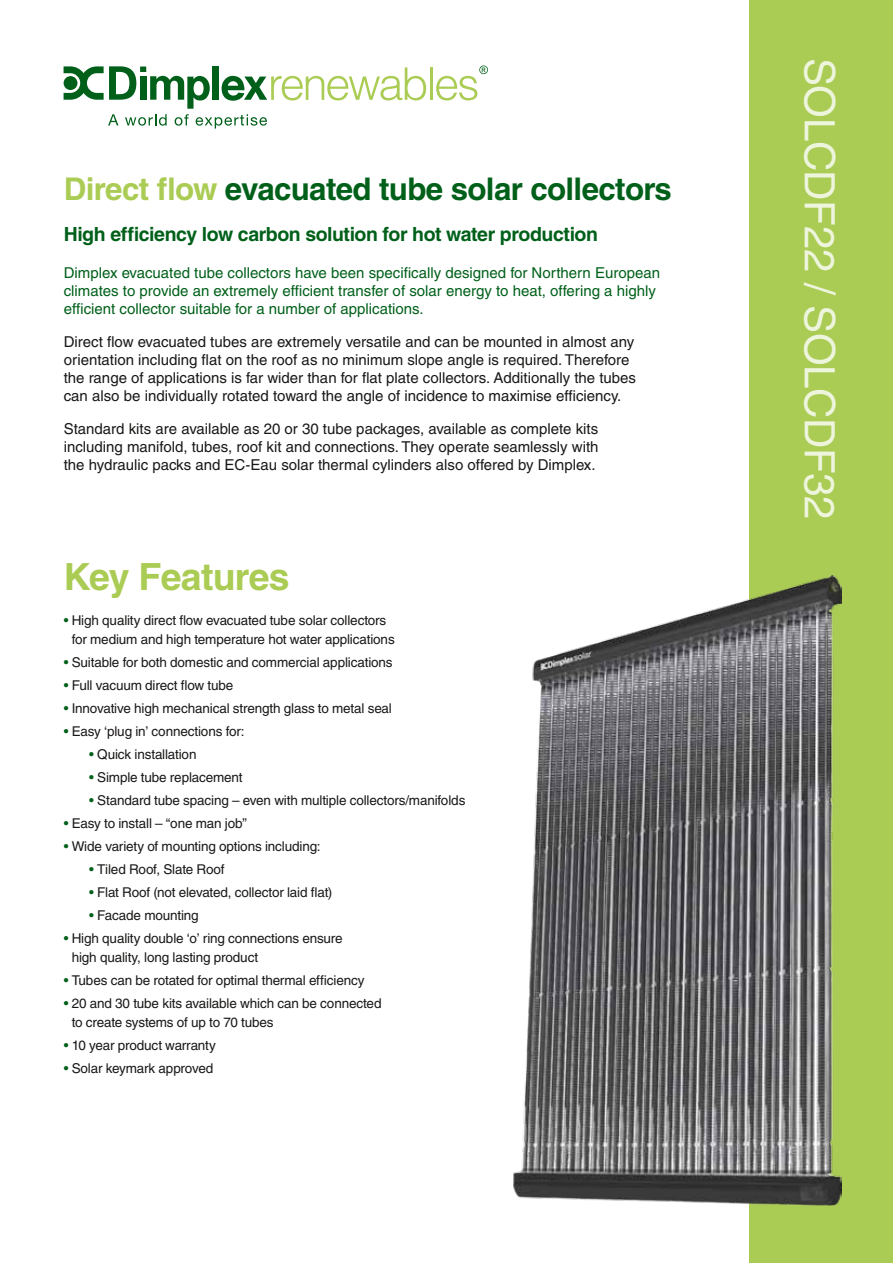
<style>
.page{position:relative;width:893px;height:1263px;background:#fff}
.page>*{position:absolute;margin:0;border:0;box-sizing:border-box;transform-origin:0 0}
.t1{font:42px "Helvetica LT";letter-spacing:-.01em;color:#eef5dd}
.t2{font:700 37.5px "Helvetica LT";color:#abcc54}
.t3{font:700 31.2px "Helvetica LT";letter-spacing:-.02em;color:#00601a}
.t4{font:700 19.5px "Helvetica LT";letter-spacing:-.025em;color:#00601a}
.t5{font:15px/18px "Helvetica LT";color:#1a1817}
.t6{font:15px/18px "Helvetica LT";color:#00601a}
.t7{font:13.5px/18.8px "Helvetica LT";letter-spacing:-.01em;color:#1a1817}
.s1{color:#abcc54}
.s2{color:#00601a}
</style>
<div class="page">
<div style="left:749px;top:0;width:144px;height:1263px;background:#abcc54"></div>
<hr style="left:430px;top:67px;width:3px;height:33px;background:#abcc54">
<svg style="left:436px;top:65px;width:52px;height:35px"></svg>
<svg style="left:64px;top:66px;width:362px;height:63px"></svg>
<img style="left:514px;top:576px;width:328px;height:630px">
<h3 class="t3" style="left:64px;top:170px;width:610px"><span class="s1">Direct flow</span> evacuated tube solar collectors</h3>
<h3 class="t4" style="left:64px;top:222px;width:536px">High efficiency low carbon solution for hot water production</h3>
<p class="t6" style="left:64px;top:264px;width:598px">Dimplex evacuated tube collectors have been specifically designed for Northern European climates to provide an extremely efficient transfer of solar energy to heat, offering a highly efficient collector suitable for a number of applications.</p>
<p class="t5" style="left:64px;top:333px;width:574px">Direct flow evacuated tubes are extremely versatile and can be mounted in almost any orientation including flat on the roof as no minimum slope angle is required. Therefore the range of applications is far wider than for flat plate collectors. Additionally the tubes can also be individually rotated toward the angle of incidence to maximise efficiency.</p>
<p class="t5" style="left:64px;top:420px;width:536px;text-align:justify">Standard kits are available as 20 or 30 tube packages, available as complete kits including manifold, tubes, roof kit and connections. They operate seamlessly with the hydraulic packs and EC-Eau solar thermal cylinders also offered by Dimplex.</p>
<h2 class="t2" style="left:64px;top:554px;width:228px">Key Features</h2>
<p class="t7" style="left:72px;top:611px;width:325px;text-indent:-8px"><span class="s2">•</span> High quality direct flow evacuated tube solar collectors for medium and high temperature hot water applications</p>
<p class="t7" style="left:64px;top:653px;width:330px"><span class="s2">•</span> Suitable for both domestic and commercial applications</p>
<p class="t7" style="left:64px;top:676px;width:171px"><span class="s2">•</span> Full vacuum direct flow tube</p>
<p class="t7" style="left:64px;top:699px;width:330px"><span class="s2">•</span> Innovative high mechanical strength glass to metal seal</p>
<p class="t7" style="left:64px;top:722px;width:182px"><span class="s2">•</span> Easy ‘plug in’ connections for:</p>
<p class="t7" style="left:89px;top:745px;width:109px"><span class="s2">•</span> Quick installation</p>
<p class="t7" style="left:89px;top:768px;width:155px"><span class="s2">•</span> Simple tube replacement</p>
<p class="t7" style="left:89px;top:791px;width:378px"><span class="s2">•</span> Standard tube spacing – even with multiple collectors/manifolds</p>
<p class="t7" style="left:64px;top:814px;width:185px"><span class="s2">•</span> Easy to install – “one man job”</p>
<p class="t7" style="left:64px;top:837px;width:258px"><span class="s2">•</span> Wide variety of mounting options including:</p>
<p class="t7" style="left:89px;top:860px;width:137px"><span class="s2">•</span> Tiled Roof, Slate Roof</p>
<p class="t7" style="left:89px;top:883px;width:245px"><span class="s2">•</span> Flat Roof (not elevated, collector laid flat)</p>
<p class="t7" style="left:89px;top:906px;width:111px"><span class="s2">•</span> Facade mounting</p>
<p class="t7" style="left:72px;top:929px;width:272px;text-indent:-8px"><span class="s2">•</span> High quality double ‘o’ ring connections ensure high quality, long lasting product</p>
<p class="t7" style="left:64px;top:971px;width:302px"><span class="s2">•</span> Tubes can be rotated for optimal thermal efficiency</p>
<p class="t7" style="left:72px;top:994px;width:311px;text-indent:-8px"><span class="s2">•</span> 20 and 30 tube kits available which can be connected to create systems of up to 70 tubes</p>
<p class="t7" style="left:64px;top:1035px;width:154px"><span class="s2">•</span> 10 year product warranty</p>
<p class="t7" style="left:64px;top:1058px;width:151px"><span class="s2">•</span> Solar keymark approved</p>
<h1 class="t1" style="left:844px;top:58px;width:463px;rotate:90deg">SOLCDF22 / SOLCDF32</h1>
</div>
